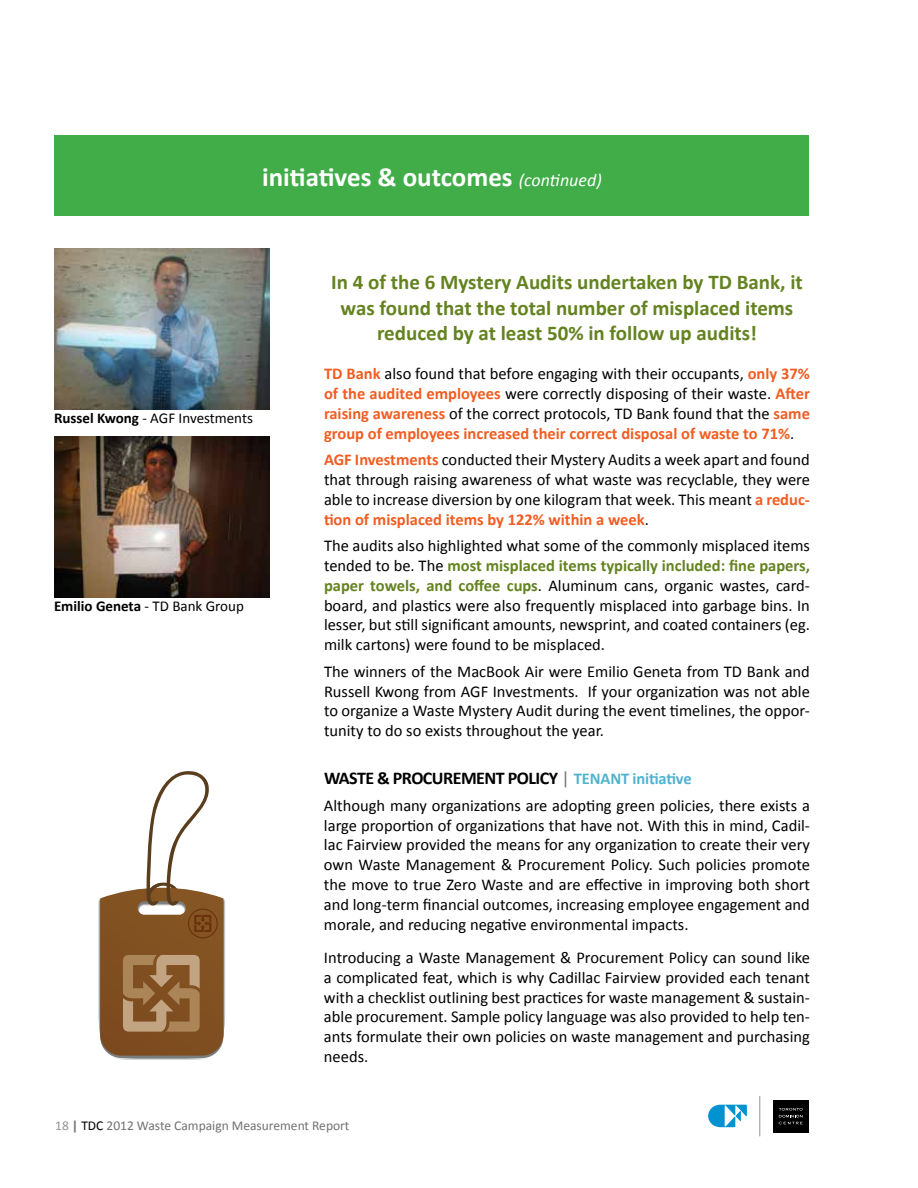
<style>
.page{position:relative;width:918px;height:1188px;background:#fff}
.page>*{position:absolute;margin:0;border:0;box-sizing:border-box;transform-origin:0 0}
.t1{font:700 27px "Calibri";color:#fff}
.t2{font:700 21px/25.2px "Calibri";color:#648320;text-align:center}
.t3{font:700 18px "Calibri";letter-spacing:-.03em;color:#000}
.t4{font:16.5px/19.8px "Calibri";color:#000;text-align:justify}
.t5{font:15px "Calibri";color:#000}
.t6{font:700 15px "Calibri";color:#000}
.t7{font:13.5px "Calibri";color:#717073}
.s1{font-weight:400;font-style:italic;font-size:18px}
.s2{font-weight:700}
.s3{font-weight:400}
.s4{font-weight:700;color:#f15d22}
.s5{font-weight:700;color:#648320}
.s6{font-weight:400;color:#717073}
.s7{font-size:16.5px;color:#4fb3cf}
.s8{color:#949496}
.s9{color:#000}
</style>
<div class="page">
<div style="left:773px;top:1100px;width:35px;height:32px;background:#000"></div>
<svg style="left:779px;top:1108px;width:24px;height:16px"></svg>
<hr style="left:760px;top:1096px;width:1px;height:40px;background:#939598">
<svg style="left:708px;top:1105px;width:39px;height:22px"></svg>
<div style="left:55px;top:135px;width:754px;height:81px;background:#41ad49"></div>
<img style="left:55px;top:248px;width:215px;height:162px">
<img style="left:55px;top:436px;width:215px;height:162px">
<svg style="left:98px;top:771px;width:127px;height:289px"></svg>
<h1 class="t1" style="left:262px;top:159px;width:341px">initiatives &amp; outcomes <span class="s1">(continued)</span></h1>
<p class="t5" style="left:54px;top:408px;width:200px"><span class="s2">Russel Kwong</span> - AGF Investments</p>
<p class="t6" style="left:54px;top:596px;width:191px">Emilio Geneta <span class="s3">- TD Bank Group</span></p>
<p class="t2" style="left:331px;top:270px;width:473px">In 4 of the 6 Mystery Audits undertaken by TD Bank, it was found that the total number of misplaced items reduced by at least 50% in follow up audits!</p>
<p class="t4" style="left:324px;top:364px;width:488px"><span class="s4">TD Bank</span> also found that before engaging with their occupants, <span class="s4">only 37% of the audited employees</span> were correctly disposing of their waste. <span class="s4">After raising awareness</span> of the correct protocols, TD Bank found that the <span class="s4">same group of employees increased their correct disposal of waste to 71%</span>.</p>
<p class="t4" style="left:324px;top:450px;width:488px"><span class="s4">AGF Investments</span> conducted their Mystery Audits a week apart and found that through raising awareness of what waste was recyclable, they were able to increase diversion by one kilogram that week. This meant <span class="s4">a reduc&shy;tion of misplaced items by 122% within a week</span>.</p>
<p class="t4" style="left:324px;top:536px;width:488px">The audits also highlighted what some of the commonly misplaced items tended to be. The <span class="s5">most misplaced items typically included: fine papers, paper towels, and coffee cups</span>. Aluminum cans, organic wastes, card&shy;board, and plastics were also frequently misplaced into garbage bins. In lesser, but still significant amounts, newsprint, and coated containers (eg. milk cartons) were found to be misplaced.</p>
<p class="t4" style="left:324px;top:661px;width:487px">The winners of the MacBook Air were Emilio Geneta from TD Bank and Russell Kwong from AGF Investments. If your organization was not able to organize a Waste Mystery Audit during the event timelines, the oppor&shy;tunity to do so exists throughout the year.</p>
<p class="t3" style="left:324px;top:767px;width:369px">WASTE &amp; PROCUREMENT POLICY <span class="s6">|</span> <span class="s7">TENANT initiative</span></p>
<p class="t4" style="left:324px;top:796px;width:488px">Although many organizations are adopting green policies, there exists a large proportion of organizations that have not. With this in mind, Cadil&shy;lac Fairview provided the means for any organization to create their very own Waste Management &amp; Procurement Policy. Such policies promote the move to true Zero Waste and are effective in improving both short and long-term financial outcomes, increasing employee engagement and morale, and reducing negative environmental impacts.</p>
<p class="t4" style="left:324px;top:948px;width:488px">Introducing a Waste Management &amp; Procurement Policy can sound like a complicated feat, which is why Cadillac Fairview provided each tenant with a checklist outlining best practices for waste management &amp; sustain&shy;able procurement. Sample policy language was also provided to help ten&shy;ants formulate their own policies on waste management and purchasing needs.</p>
<p class="t7" style="left:55px;top:1117px;width:296px"><span class="s8">18</span> <span class="s2">|</span> <span class="s9">TDC</span> 2012 Waste Campaign Measurement Report</p>
</div>
